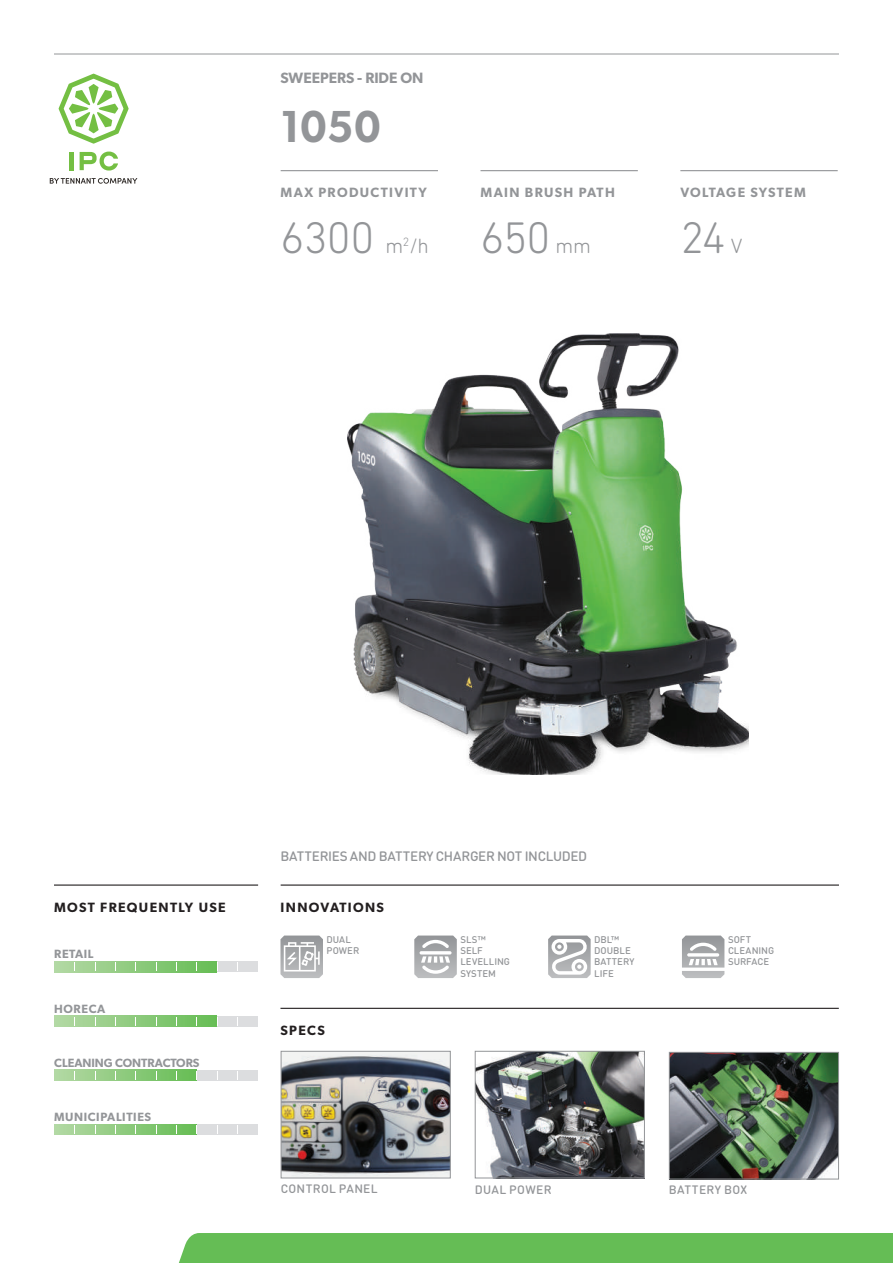
<style>
.page{position:relative;width:893px;height:1263px;background:#fff}
.page>*{position:absolute;margin:0;border:0;box-sizing:border-box;transform-origin:0 0}
.t1{font:300 45px "DIN Next Rounded LT Pro";letter-spacing:-.02em;color:#939598}
.t2{font:600 45px "Gibson";color:#939598;scale:.93 1}
.t3{font:600 15px "Gibson";color:#939598}
.t4{font:500 13.5px "DIN Round Pro";letter-spacing:-.025em;color:#939598}
.t5{font:600 13.5px "Gibson";letter-spacing:.1em;color:#231f20}
.t6{font:600 13.5px "Gibson";letter-spacing:.1em;color:#939598}
.t7{font:600 13.5px "Gibson";letter-spacing:.08em;color:#939598}
.t8{font:500 12px "DIN Round Pro";letter-spacing:.025em;color:#939598}
.t9{font:600 12px "Gibson";letter-spacing:.05em;color:#939598}
.t10{font:600 12px "Gibson";color:#939598}
.t11{font:500 9.6px/11.2px "DIN Round Pro";color:#939598}
.s1{font-size:21px}
</style>
<div class="page">
<hr style="left:54px;top:54px;width:785px;height:1px;background:#939598">
<div style="left:179px;top:1233px;width:714px;height:30px;background:#65bd55"></div>
<hr style="left:70px;top:152px;width:4px;height:18px;background:#74bf43">
<svg style="left:80px;top:152px;width:38px;height:19px"></svg>
<svg style="left:59px;top:74px;width:70px;height:70px"></svg>
<svg style="left:50px;top:178px;width:87px;height:6px"></svg>
<img style="left:671px;top:1054px;width:166px;height:123px">
<div style="left:669px;top:1052px;width:170px;height:127px;border:1px solid #939598"></div>
<img style="left:283px;top:1053px;width:166px;height:123px">
<div style="left:281px;top:1051px;width:170px;height:127px;border:1px solid #939598"></div>
<img style="left:477px;top:1053px;width:166px;height:123px">
<div style="left:475px;top:1051px;width:170px;height:127px;border:1px solid #939598"></div>
<hr style="left:281px;top:170px;width:157px;height:1px;background:#939598">
<hr style="left:480px;top:170px;width:158px;height:1px;background:#939598">
<hr style="left:680px;top:170px;width:158px;height:1px;background:#939598">
<hr style="left:54px;top:884px;width:204px;height:2px;background:#231f20">
<hr style="left:281px;top:884px;width:558px;height:2px;background:#231f20">
<hr style="left:280px;top:1008px;width:559px;height:1px;background:#231f20">
<img style="left:347px;top:333px;width:402px;height:441px">
<div style="left:54px;top:961px;width:204px;height:11px;background:#dcdddf"></div>
<svg style="left:54px;top:961px;width:163px;height:11px;background:#91cc81"></svg>
<div style="left:54px;top:1070px;width:204px;height:10px;background:#dcdddf"></div>
<svg style="left:54px;top:1070px;width:142px;height:10px"></svg>
<div style="left:54px;top:1016px;width:204px;height:10px;background:#dcdddf"></div>
<svg style="left:54px;top:1016px;width:163px;height:10px;background:#91cc81"></svg>
<div style="left:54px;top:1124px;width:204px;height:11px;background:#dcdddf"></div>
<svg style="left:54px;top:1124px;width:142px;height:11px;background:#91cc81"></svg>
<svg style="left:414px;top:935px;width:43px;height:43px"></svg>
<svg style="left:280px;top:935px;width:43px;height:43px;background:#bdbec0"></svg>
<svg style="left:548px;top:935px;width:43px;height:43px"></svg>
<svg style="left:682px;top:935px;width:42px;height:43px"></svg>
<h2 class="t3" style="left:281px;top:69px;width:144px">SWEEPERS - RIDE ON</h2>
<h1 class="t2" style="left:281px;top:100px;width:109px">1050</h1>
<h3 class="t6" style="left:281px;top:185px;width:148px">MAX PRODUCTIVITY</h3>
<h3 class="t6" style="left:480px;top:185px;width:136px">MAIN BRUSH PATH</h3>
<h3 class="t7" style="left:680px;top:185px;width:127px">VOLTAGE SYSTEM</h3>
<h1 class="t1" style="left:281px;top:212px;width:312px">6300 <span class="s1">m</span><sup>2</sup><span class="s1">/h</span> 650 <span class="s1">mm</span></h1>
<h1 class="t1" style="left:680px;top:212px;width:64px">24 <span class="s1">V</span></h1>
<h3 class="t4" style="left:280px;top:847px;width:308px">BATTERIES AND BATTERY CHARGER NOT INCLUDED</h3>
<h3 class="t5" style="left:54px;top:899px;width:173px">MOST FREQUENTLY USE</h3>
<h3 class="t5" style="left:281px;top:899px;width:105px">INNOVATIONS</h3>
<p class="t9" style="left:54px;top:947px;width:41px">RETAIL</p>
<p class="t9" style="left:54px;top:1001px;width:53px">HORECA</p>
<p class="t10" style="left:54px;top:1055px;width:147px">CLEANING CONTRACTORS</p>
<p class="t9" style="left:54px;top:1109px;width:99px">MUNICIPALITIES</p>
<p class="t11" style="left:460px;top:933px;width:51px">SLS™<br>SELF<br>LEVELLING<br>SYSTEM</p>
<p class="t11" style="left:327px;top:933px;width:34px">DUAL<br>POWER</p>
<p class="t11" style="left:594px;top:933px;width:42px">DBL™<br>DOUBLE<br>BATTERY<br>LIFE</p>
<h3 class="t5" style="left:280px;top:1022px;width:46px">SPECS</h3>
<p class="t11" style="left:728px;top:933px;width:48px">SOFT<br>CLEANING<br>SURFACE</p>
<p class="t8" style="left:281px;top:1181px;width:98px">CONTROL PANEL</p>
<p class="t8" style="left:475px;top:1181px;width:78px">DUAL POWER</p>
<p class="t8" style="left:669px;top:1181px;width:80px">BATTERY BOX</p>
</div>
